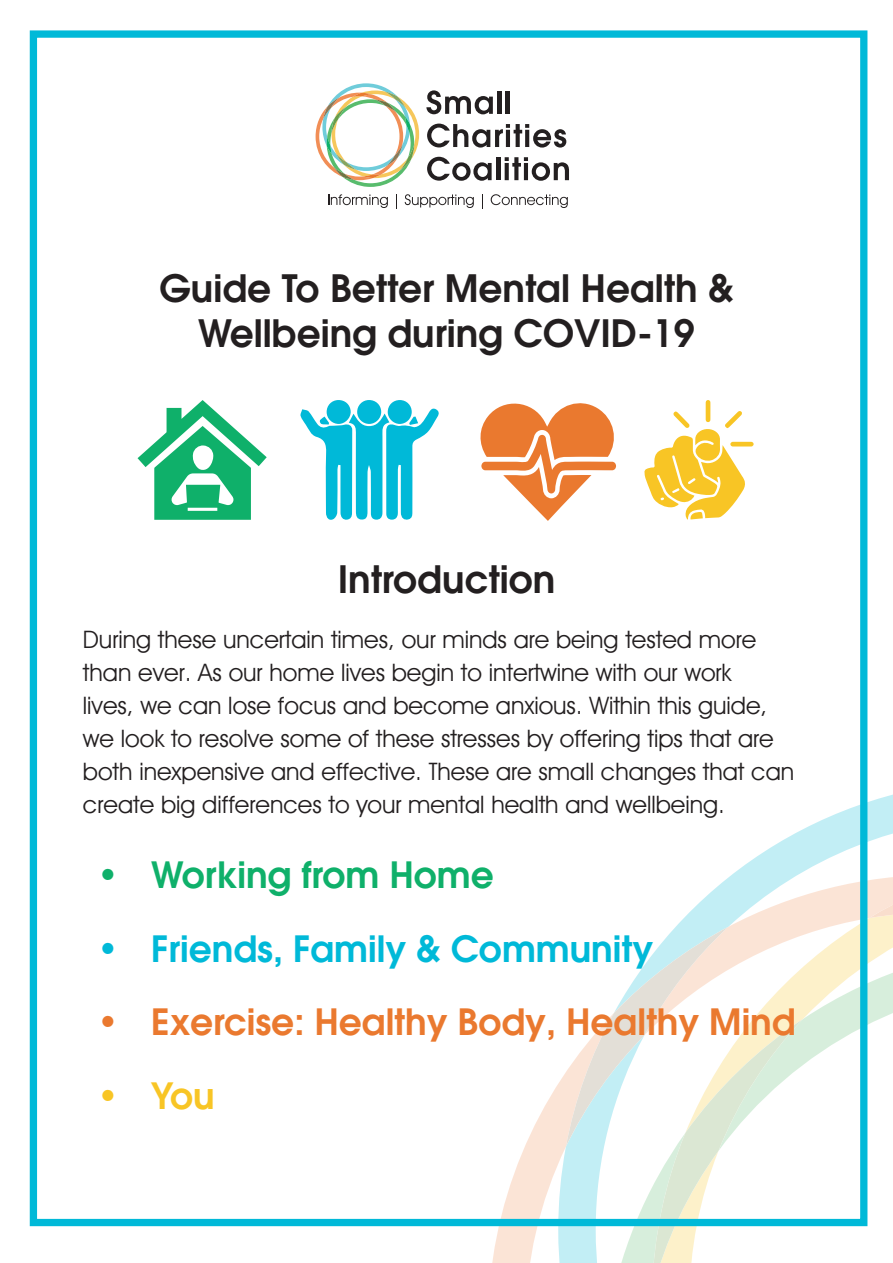
<style>
.page{position:relative;width:893px;height:1263px;background:#fff}
.page>*{position:absolute;margin:0;border:0;box-sizing:border-box;transform-origin:0 0}
.t1{font:600 37.5px/45px "Avant Garde LT";color:#231f20;text-align:center}
.t2{font:600 36px "Avant Garde LT";color:#ea792f}
.t3{font:600 36px "Avant Garde LT";color:#00b9d8}
.t4{font:600 36px "Avant Garde LT";color:#0fb06a}
.t5{font:600 36px "Avant Garde LT";color:#f8c525}
.t6{font:24px/33px "Avant Garde IT Cby BT";color:#231f20}
</style>
<div class="page">
<svg style="left:488px;top:1084px;width:70px;height:179px"></svg>
<svg style="left:558px;top:780px;width:335px;height:483px"></svg>
<svg style="left:652px;top:853px;width:241px;height:22px"></svg>
<svg style="left:566px;top:875px;width:132px;height:388px"></svg>
<svg style="left:698px;top:863px;width:195px;height:400px"></svg>
<svg style="left:316px;top:83px;width:103px;height:104px"></svg>
<svg style="left:426px;top:90px;width:67px;height:24px"></svg>
<hr style="left:497px;top:91px;width:4px;height:23px;background:#231f20">
<hr style="left:506px;top:91px;width:4px;height:23px;background:#231f20">
<svg style="left:427px;top:124px;width:139px;height:24px"></svg>
<svg style="left:427px;top:157px;width:65px;height:24px"></svg>
<hr style="left:496px;top:157px;width:4px;height:23px;background:#231f20">
<svg style="left:505px;top:157px;width:64px;height:24px"></svg>
<svg style="left:328px;top:194px;width:60px;height:14px"></svg>
<svg style="left:396px;top:194px;width:1px;height:14px"></svg>
<svg style="left:405px;top:194px;width:69px;height:14px"></svg>
<svg style="left:482px;top:194px;width:1px;height:14px"></svg>
<svg style="left:491px;top:194px;width:77px;height:14px"></svg>
<div style="left:30px;top:30px;width:837px;height:1196px;border:7px solid #00b9d8"></div>
<svg style="left:644px;top:400px;width:110px;height:120px"></svg>
<svg style="left:137px;top:400px;width:130px;height:120px"></svg>
<div style="left:388px;top:400px;width:24px;height:24px;background:#00b9d8;border-radius:50%"></div>
<div style="left:357px;top:400px;width:24px;height:24px;background:#00b9d8;border-radius:50%"></div>
<div style="left:327px;top:400px;width:24px;height:24px;background:#00b9d8;border-radius:50%"></div>
<svg style="left:300px;top:407px;width:139px;height:113px"></svg>
<svg style="left:480px;top:403px;width:136px;height:118px"></svg>
<p class="t1" style="left:159px;top:265px;width:576px">Guide To Better Mental Health &amp;<br>Wellbeing during COVID-19</p>
<p class="t1" style="left:338px;top:556px;width:219px">Introduction</p>
<p class="t6" style="left:83px;top:622px;width:713px">During these uncertain times, our minds are being tested more than ever. As our home lives begin to intertwine with our work<br>lives, we can lose focus and become anxious. Within this guide, we look to resolve some of these stresses by offering tips that are both inexpensive and effective. These are small changes that can create big differences to your mental health and wellbeing.</p>
<p class="t4" style="left:97px;top:852px;width:398px">• Working from Home</p>
<p class="t3" style="left:97px;top:925px;width:557px">• Friends, Family &amp; Community</p>
<p class="t2" style="left:97px;top:998px;width:700px">• Exercise: Healthy Body, Healthy Mind</p>
<p class="t5" style="left:97px;top:1072px;width:119px">• You</p>
</div>
